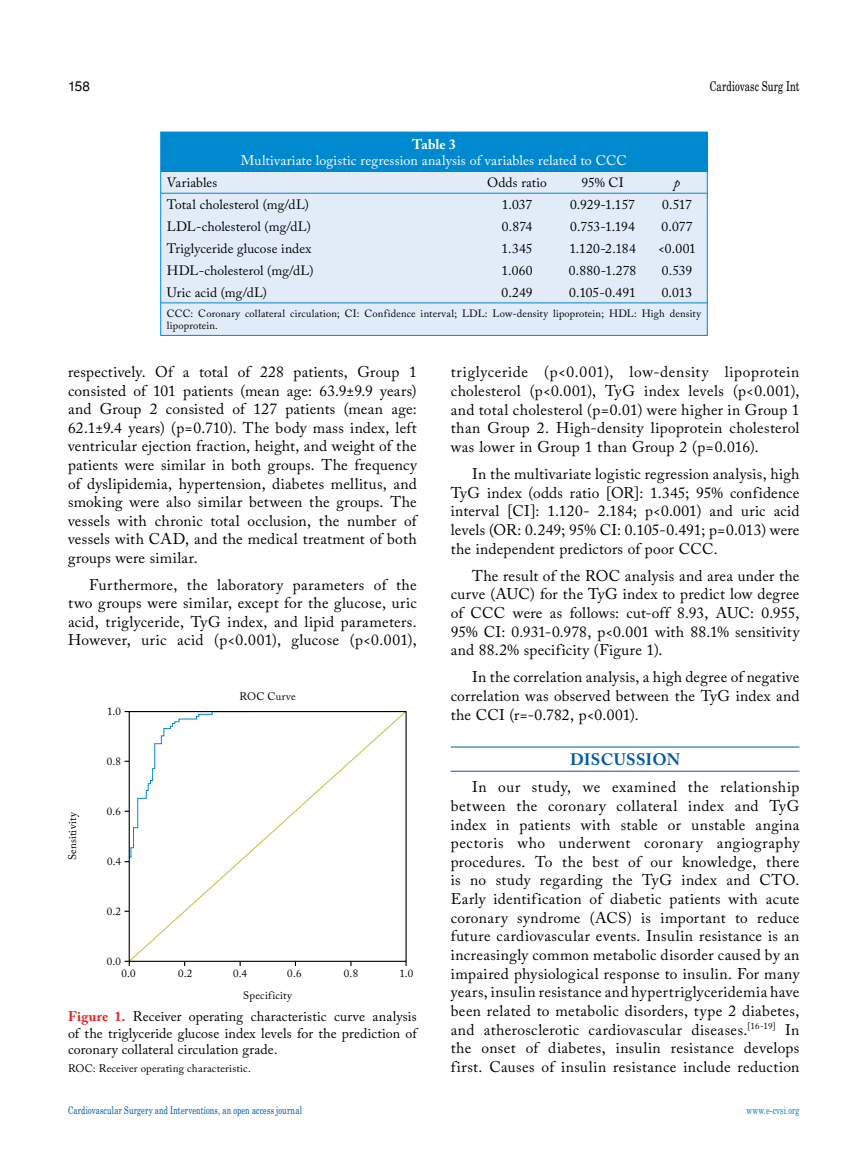
<style>
.page{position:relative;width:859px;height:1170px;background:#fff}
.page>*{position:absolute;margin:0;border:0;box-sizing:border-box;transform-origin:0 0}
.t1{font:700 16.5px "Adobe Caslon Pro";letter-spacing:.015em;color:#005baa}
.t2{font:15.45px/18.6px "Adobe Caslon Pro";letter-spacing:.02em;color:#000;text-align:justify}
.t3{font:13.95px/16.8px "Adobe Caslon Pro";letter-spacing:.01em;color:#000;text-align:justify}
.t4{font:13.95px "Adobe Caslon Pro";letter-spacing:.005em;color:#fff}
.t5{font:700 13.95px "Adobe Caslon Pro";color:#fff}
.t6{font:13.5px "Adobe Caslon Pro";letter-spacing:.005em;color:#000}
.t7{font:13.5px "Madison Tr";letter-spacing:.005em;color:#000}
.t8{font:13.5px "Helvetica Normal Tr";color:#000}
.t9{font:italic 13.5px "Adobe Caslon Pro";color:#000}
.t10{font:10.95px "Adobe Caslon Pro";letter-spacing:.02em;color:#000}
.t11{font:10.5px/12.6px "Adobe Caslon Pro";letter-spacing:.015em;color:#000}
.t12{font:10.5px "Madison Tr";letter-spacing:.015em;color:#005baa}
.t13{font:10.5px "Madison Tr";letter-spacing:.015em;color:#0089cf}
.s1{font-weight:700;color:#ed1d24}
</style>
<div class="page">
<hr style="left:451px;top:746px;width:348px;height:1px;background:#005baa">
<hr style="left:451px;top:771px;width:348px;height:1px;background:#005baa">
<div style="left:161px;top:132px;width:546px;height:203px;background:#e1ecf8"></div>
<div style="left:161px;top:132px;width:546px;height:39px;background:#0089cf"></div>
<hr style="left:161px;top:302px;width:315px;height:1px;background:#0089cf">
<hr style="left:476px;top:302px;width:82px;height:1px;background:#0089cf">
<hr style="left:558px;top:302px;width:89px;height:1px;background:#0089cf">
<hr style="left:647px;top:302px;width:60px;height:1px;background:#0089cf">
<hr style="left:161px;top:193px;width:315px;height:1px;background:#0089cf">
<hr style="left:476px;top:193px;width:82px;height:1px;background:#0089cf">
<hr style="left:558px;top:193px;width:89px;height:1px;background:#0089cf">
<hr style="left:647px;top:193px;width:60px;height:1px;background:#0089cf">
<div style="left:161px;top:132px;width:546px;height:203px;border:1px solid #0089cf"></div>
<svg style="left:128px;top:713px;width:277px;height:249px"></svg>
<svg style="left:125px;top:711px;width:125px;height:151px"></svg>
<svg style="left:125px;top:960px;width:5px;height:5px"></svg>
<div style="left:129px;top:711px;width:278px;height:250px;border:1px solid #000"></div>
<p class="t8" style="left:68px;top:78px;width:23px">158</p>
<p class="t7" style="left:710px;top:78px;width:91px">Cardiovasc Surg Int</p>
<p class="t5" style="left:412px;top:135px;width:45px">Table 3</p>
<p class="t4" style="left:241px;top:152px;width:388px">Multivariate logistic regression analysis of variables related to CCC</p>
<p class="t6" style="left:167px;top:175px;width:52px">Variables</p>
<p class="t6" style="left:487px;top:175px;width:61px">Odds ratio</p>
<p class="t6" style="left:581px;top:175px;width:44px">95% CI</p>
<p class="t9" style="left:674px;top:175px;width:8px">p</p>
<p class="t6" style="left:167px;top:196px;width:144px">Total cholesterol (mg/dL)</p>
<p class="t6" style="left:502px;top:196px;width:32px">1.037</p>
<p class="t6" style="left:570px;top:196px;width:66px">0.929-1.157</p>
<p class="t6" style="left:662px;top:196px;width:31px">0.517</p>
<p class="t6" style="left:167px;top:218px;width:145px">LDL-cholesterol (mg/dL)</p>
<p class="t6" style="left:502px;top:218px;width:32px">0.874</p>
<p class="t6" style="left:570px;top:218px;width:66px">0.753-1.194</p>
<p class="t6" style="left:661px;top:218px;width:33px">0.077</p>
<p class="t6" style="left:167px;top:240px;width:146px">Triglyceride glucose index</p>
<p class="t6" style="left:502px;top:240px;width:32px">1.345</p>
<p class="t6" style="left:569px;top:240px;width:68px">1.120-2.184</p>
<p class="t6" style="left:658px;top:240px;width:40px">&lt;0.001</p>
<p class="t6" style="left:167px;top:262px;width:148px">HDL-cholesterol (mg/dL)</p>
<p class="t6" style="left:501px;top:262px;width:33px">1.060</p>
<p class="t6" style="left:569px;top:262px;width:69px">0.880-1.278</p>
<p class="t6" style="left:662px;top:262px;width:32px">0.539</p>
<p class="t6" style="left:167px;top:284px;width:102px">Uric acid (mg/dL)</p>
<p class="t6" style="left:501px;top:284px;width:33px">0.249</p>
<p class="t6" style="left:569px;top:284px;width:68px">0.105-0.491</p>
<p class="t6" style="left:662px;top:284px;width:32px">0.013</p>
<p class="t11" style="left:167px;top:307px;width:536px">CCC: Coronary collateral circulation; CI: Confidence interval; LDL: Low-density lipoprotein; HDL: High density lipoprotein.</p>
<p class="t2" style="left:68px;top:362px;width:350px">respectively. Of a total of 228 patients, Group 1 consisted of 101 patients (mean age: 63.9±9.9 years) and Group 2 consisted of 127 patients (mean age:<br>62.1±9.4 years) (p=0.710). The body mass index, left ventricular ejection fraction, height, and weight of the patients were similar in both groups. The frequency of dyslipidemia, hypertension, diabetes mellitus, and smoking were also similar between the groups. The vessels with chronic total occlusion, the number of vessels with CAD, and the medical treatment of both groups were similar.</p>
<p class="t2" style="left:68px;top:575px;width:350px;text-indent:21px">Furthermore, the laboratory parameters of the two groups were similar, except for the glucose, uric acid, triglyceride, TyG index, and lipid parameters.<br>However, uric acid (p&lt;0.001), glucose (p&lt;0.001),</p>
<p class="t10" style="left:66px;top:860px;width:50px;rotate:-90deg">Sensitivity</p>
<p class="t10" style="left:107px;top:705px;width:15px">1.0</p>
<p class="t10" style="left:107px;top:755px;width:16px">0.8</p>
<p class="t10" style="left:107px;top:804px;width:16px">0.6</p>
<p class="t10" style="left:107px;top:854px;width:16px">0.4</p>
<p class="t10" style="left:107px;top:905px;width:16px">0.2</p>
<p class="t10" style="left:107px;top:954px;width:16px">0.0</p>
<p class="t10" style="left:122px;top:967px;width:16px">0.0</p>
<p class="t10" style="left:240px;top:690px;width:58px">ROC Curve</p>
<p class="t10" style="left:178px;top:967px;width:16px">0.2</p>
<p class="t10" style="left:233px;top:967px;width:16px">0.4</p>
<p class="t10" style="left:287px;top:967px;width:16px">0.6</p>
<p class="t10" style="left:344px;top:967px;width:16px">0.8</p>
<p class="t10" style="left:399px;top:967px;width:15px">1.0</p>
<p class="t10" style="left:243px;top:988px;width:50px">Specificity</p>
<p class="t3" style="left:68px;top:1007px;width:350px"><span class="s1">Figure 1.</span> Receiver operating characteristic curve analysis of the triglyceride glucose index levels for the prediction of coronary collateral circulation grade.</p>
<p class="t10" style="left:68px;top:1061px;width:184px">ROC: Receiver operating characteristic.</p>
<p class="t2" style="left:451px;top:362px;width:350px">triglyceride (p&lt;0.001), low-density lipoprotein cholesterol (p&lt;0.001), TyG index levels (p&lt;0.001), and total cholesterol (p=0.01) were higher in Group 1 than Group 2. High-density lipoprotein cholesterol was lower in Group 1 than Group 2 (p=0.016).</p>
<p class="t2" style="left:451px;top:464px;width:350px;text-indent:21px">In the multivariate logistic regression analysis, high TyG index (odds ratio [OR]: 1.345; 95% confidence interval [CI]: 1.120- 2.184; p&lt;0.001) and uric acid levels (OR: 0.249; 95% CI: 0.105-0.491; p=0.013) were the independent predictors of poor CCC.</p>
<p class="t2" style="left:451px;top:566px;width:350px;text-indent:21px">The result of the ROC analysis and area under the curve (AUC) for the TyG index to predict low degree of CCC were as follows: cut-off 8.93, AUC: 0.955, 95% CI: 0.931-0.978, p&lt;0.001 with 88.1% sensitivity and 88.2% specificity (Figure 1).</p>
<p class="t2" style="left:451px;top:667px;width:350px;text-indent:21px">In the correlation analysis, a high degree of negative correlation was observed between the TyG index and the CCI (r=-0.782, p&lt;0.001).</p>
<p class="t1" style="left:570px;top:749px;width:112px">DISCUSSION</p>
<p class="t2" style="left:451px;top:777px;width:350px;text-indent:21px">In our study, we examined the relationship between the coronary collateral index and TyG index in patients with stable or unstable angina pectoris who underwent coronary angiography procedures. To the best of our knowledge, there is no study regarding the TyG index and CTO.<br>Early identification of diabetic patients with acute coronary syndrome (ACS) is important to reduce future cardiovascular events. Insulin resistance is an increasingly common metabolic disorder caused by an impaired physiological response to insulin. For many years, insulin resistance and hypertriglyceridemia have been related to metabolic disorders, type 2 diabetes, and atherosclerotic cardiovascular diseases.<sup>[16-19]</sup> In the onset of diabetes, insulin resistance develops first. Causes of insulin resistance include reduction</p>
<p class="t12" style="left:68px;top:1103px;width:235px">Cardiovascular Surgery and Interventions, an open access journal</p>
<p class="t13" style="left:746px;top:1103px;width:55px">www.e-cvsi.org</p>
</div>
